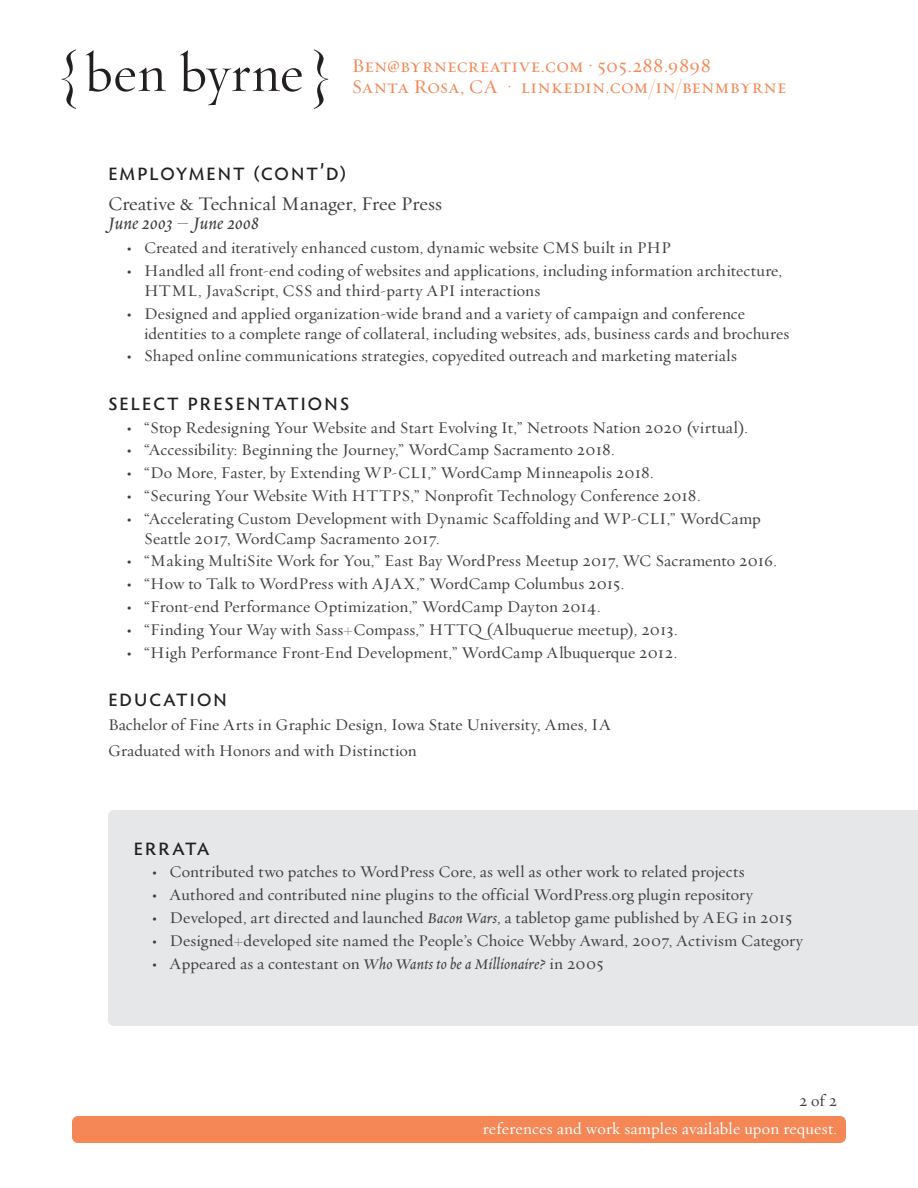
<style>
.page{position:relative;width:918px;height:1188px;background:#fff}
.page>*{position:absolute;margin:0;border:0;box-sizing:border-box;transform-origin:0 0}
.t1{font:55.5px "Requiem Display HTF Roman";letter-spacing:.015em;color:#231f20}
.section_header{font:24px "Hypatia Sans Pro";letter-spacing:.065em;color:#231f20}
.t2{font:19.5px/21px "Requiem Text HTF Small Caps";letter-spacing:.01em;color:#f58756}
.body_copy{font:19.5px/19.5px "Requiem Text HTF Roman";color:#3e3e3f}
.body_copy-2{font:16.5px/19.8px "Requiem Text HTF Roman";letter-spacing:.005em;color:#3e3e3f}
.t3{font:16.5px "Requiem Text HTF Roman";letter-spacing:.01em;color:#fff}
.body_bullets{font:16.5px "Requiem Text HTF Roman";color:#3e3e3f}
.s1{font-family:"Requiem Text HTF Italic"}
.s2{font-family:"Hypatia Sans Pro"}
</style>
<div class="page">
<div style="left:72px;top:1116px;width:774px;height:27px;background:#f58756;border-radius:6px"></div>
<div style="left:108px;top:810px;width:810px;height:216px;background:#e6e7e9"></div>
<h1 class="t1" style="left:60px;top:40px;width:271px">{ ben byrne }</h1>
<p class="t2" style="left:352px;top:56px;width:436px">Ben@byrnecreative.com • 505.288.9898<br>Santa Rosa, CA • linkedin.com/in/benmbyrne</p>
<p class="section_header" style="left:108px;top:155px;width:240px">employment (cont’d)</p>
<p class="body_copy" style="left:108px;top:194px;width:336px">Creative &amp; Technical Manager, Free Press<br><span class="s1">June 2003 – June 2008</span></p>
<p class="body_copy-2" style="left:126px;top:239px;width:547px"><span class="s2">•</span> Created and iteratively enhanced custom, dynamic website CMS built in PHP</p>
<p class="body_copy-2" style="left:144px;top:261px;width:640px;text-indent:-18px"><span class="s2">•</span> Handled all front-end coding of websites and applications, including information architecture,<br>HTML, JavaScript, CSS and third-party API interactions</p>
<p class="body_copy-2" style="left:144px;top:304px;width:647px;text-indent:-18px"><span class="s2">•</span> Designed and applied organization-wide brand and a variety of campaign and conference identities to a complete range of collateral, including websites, ads, business cards and brochures</p>
<p class="body_copy-2" style="left:126px;top:347px;width:612px"><span class="s2">•</span> Shaped online communications strategies, copyedited outreach and marketing materials</p>
<p class="section_header" style="left:108px;top:385px;width:243px">select presentations</p>
<p class="body_copy-2" style="left:126px;top:418px;width:624px"><span class="s2">•</span> “Stop Redesigning Your Website and Start Evolving It,” Netroots Nation 2020 (virtual).</p>
<p class="body_copy-2" style="left:126px;top:441px;width:490px"><span class="s2">•</span> “Accessibility: Beginning the Journey,” WordCamp Sacramento 2018.</p>
<p class="body_copy-2" style="left:126px;top:463px;width:529px"><span class="s2">•</span> “Do More, Faster, by Extending WP-CLI,” WordCamp Minneapolis 2018.</p>
<p class="body_copy-2" style="left:126px;top:486px;width:576px"><span class="s2">•</span> “Securing Your Website With HTTPS,” Nonprofit Technology Conference 2018.</p>
<p class="body_copy-2" style="left:144px;top:509px;width:618px;text-indent:-18px"><span class="s2">•</span> “Accelerating Custom Development with Dynamic Scaffolding and WP-CLI,” WordCamp<br>Seattle 2017, WordCamp Sacramento 2017.</p>
<p class="body_copy-2" style="left:126px;top:552px;width:653px"><span class="s2">•</span> “Making MultiSite Work for You,” East Bay WordPress Meetup 2017, WC Sacramento 2016.</p>
<p class="body_copy-2" style="left:126px;top:574px;width:500px"><span class="s2">•</span> “How to Talk to WordPress with AJAX,” WordCamp Columbus 2015.</p>
<p class="body_copy-2" style="left:126px;top:597px;width:476px"><span class="s2">•</span> “Front-end Performance Optimization,” WordCamp Dayton 2014.</p>
<p class="body_copy-2" style="left:126px;top:620px;width:553px"><span class="s2">•</span> “Finding Your Way with Sass+Compass,” HTTQ (Albuquerue meetup), 2013.</p>
<p class="body_copy-2" style="left:126px;top:643px;width:553px"><span class="s2">•</span> “High Performance Front-End Development,” WordCamp Albuquerque 2012.</p>
<p class="section_header" style="left:108px;top:682px;width:121px">education</p>
<p class="body_copy-2" style="left:108px;top:715px;width:505px">Bachelor of Fine Arts in Graphic Design, Iowa State University, Ames, IA</p>
<p class="body_copy-2" style="left:108px;top:741px;width:310px">Graduated with Honors and with Distinction</p>
<p class="section_header" style="left:134px;top:830px;width:77px">errata</p>
<p class="body_copy-2" style="left:152px;top:863px;width:595px"><span class="s2">•</span> Contributed two patches to WordPress Core, as well as other work to related projects</p>
<p class="body_copy-2" style="left:152px;top:885px;width:603px"><span class="s2">•</span> Authored and contributed nine plugins to the official WordPress.org plugin repository</p>
<p class="body_copy-2" style="left:152px;top:908px;width:642px"><span class="s2">•</span> Developed, art directed and launched <span class="s1">Bacon Wars</span>, a tabletop game published by AEG in 2015</p>
<p class="body_copy-2" style="left:152px;top:931px;width:653px"><span class="s2">•</span> Designed+developed site named the People’s Choice Webby Award, 2007, Activism Category</p>
<p class="body_copy-2" style="left:152px;top:954px;width:454px"><span class="s2">•</span> Appeared as a contestant on <span class="s1">Who Wants to be a Millionaire?</span> in 2005</p>
<p class="body_bullets" style="left:799px;top:1090px;width:39px">2 of 2</p>
<p class="t3" style="left:483px;top:1119px;width:356px">references and work samples available upon request.</p>
</div>
